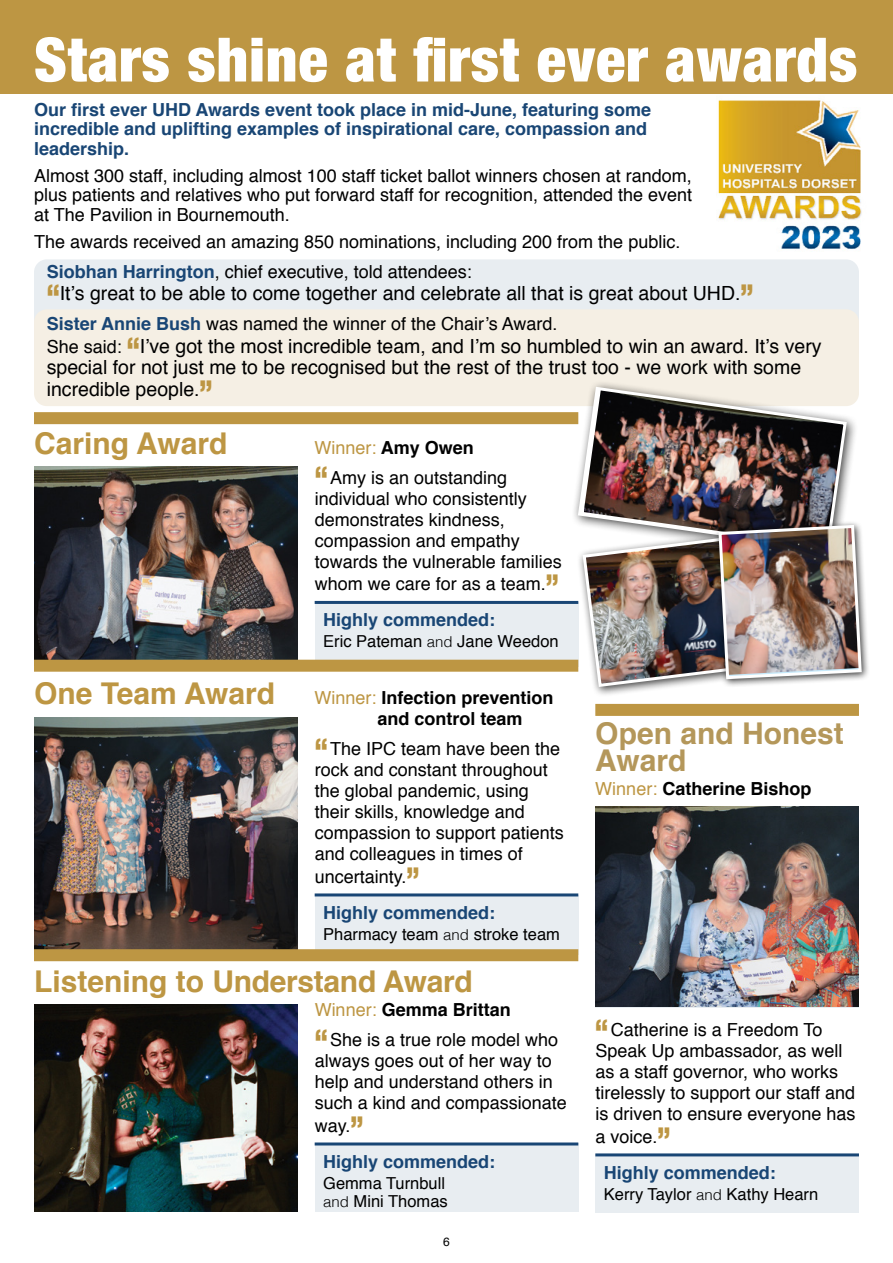
<style>
.page{position:relative;width:893px;height:1263px;background:#fff}
.page>*{position:absolute;margin:0;border:0;box-sizing:border-box;transform-origin:0 0}
.t1{font:900 condensed 61.2px "Helvetica Neue";letter-spacing:.015em;color:#fff}
.t2{font:700 30px "Helvetica";color:#bd9643}
.t3{font:700 30px/27px "Helvetica";color:#b4975a}
.t4{font:19.5px/21.8px "Helvetica";color:#000}
.t5{font:18px/21.3px "Helvetica";color:#000}
.t6{font:700 18px/19.5px "Helvetica";color:#194675}
.t7{font:700 18px/21px "Helvetica";color:#000}
.t8{font:16.5px/18px "Helvetica";color:#000}
.t9{font:12px "Helvetica";color:#000}
.s1{font-weight:700;color:#194675}
.s2{font-family:"Helvetica Neue";font-weight:900;font-stretch:condensed;font-size:30px;color:#bd9643}
.s3{font-size:18px}
.s4{color:#bd9643}
.s5{font-weight:700}
.s6{font-weight:300;font-size:15px}
.s7{font-weight:400;color:#bd9643}
</style>
<div class="page">
<div style="left:315px;top:1144px;width:263px;height:68px;background:#e8edf1"></div>
<img style="left:34px;top:718px;width:264px;height:231px">
<img style="left:34px;top:466px;width:264px;height:194px">
<img style="left:718px;top:100px;width:144px;height:150px">
<div style="left:0;top:0;width:893px;height:94px;background:#bd9643"></div>
<div style="left:315px;top:602px;width:263px;height:65px;background:#e8edf1"></div>
<div style="left:595px;top:1156px;width:264px;height:56px;background:#e8edf1"></div>
<div style="left:315px;top:895px;width:263px;height:59px;background:#e8edf1"></div>
<div style="left:34px;top:259px;width:825px;height:107px;background:#e8edf1;border-radius:13px"></div>
<div style="left:34px;top:309px;width:825px;height:97px;background:#f5efe4;border-radius:13px"></div>
<div style="left:34px;top:412px;width:544px;height:12px;background:#bd9643"></div>
<hr style="left:315px;top:601px;width:263px;height:3px;background:#194675">
<div style="left:34px;top:660px;width:544px;height:12px;background:#bd9643"></div>
<hr style="left:315px;top:893px;width:263px;height:3px;background:#194675">
<div style="left:34px;top:949px;width:544px;height:12px;background:#bd9643"></div>
<hr style="left:315px;top:1142px;width:263px;height:3px;background:#194675">
<div style="left:595px;top:704px;width:264px;height:12px;background:#bd9643"></div>
<hr style="left:595px;top:1153px;width:264px;height:3px;background:#194675">
<img style="left:595px;top:806px;width:264px;height:200px">
<img style="left:34px;top:1004px;width:264px;height:208px">
<div style="left:571px;top:380px;width:288px;height:183px;background:#000;opacity:.75"></div>
<svg style="left:576px;top:385px;width:272px;height:167px"></svg>
<div style="left:577px;top:531px;width:177px;height:166px;background:#000;opacity:.75"></div>
<div style="left:714px;top:520px;width:156px;height:168px;background:#000;opacity:.75"></div>
<img style="left:580px;top:388px;width:283px;height:301px">
<h1 class="t1" style="left:34px;top:9px;width:825px">Stars shine at first ever awards</h1>
<p class="t6" style="left:34px;top:100px;width:619px">Our first ever UHD Awards event took place in mid-June, featuring some incredible and uplifting examples of inspirational care, compassion and leadership.</p>
<p class="t5" style="left:34px;top:166px;width:660px;line-height:19.5px;text-align:justify">Almost 300 staff, including almost 100 staff ticket ballot winners chosen at random, plus patients and relatives who put forward staff for recognition, attended the event at The Pavilion in Bournemouth.</p>
<p class="t5" style="left:47px;top:227px;width:635px;line-height:30px;text-indent:-13px">The awards received an amazing 850 nominations, including 200 from the public.<br><span class="s1">Siobhan Harrington</span>, chief executive, told attendees:</p>
<p class="t4" style="left:47px;top:283px;width:708px"><span class="s2">“</span>It’s great to be able to come together and celebrate all that is great about UHD.<span class="s2">”</span></p>
<p class="t5" style="left:47px;top:314px;width:512px"><span class="s1">Sister Annie Bush</span> was named the winner of the Chair’s Award.</p>
<p class="t4" style="left:47px;top:335px;width:776px"><span class="s3">She said:</span> <span class="s2">“</span>I’ve got the most incredible team, and I’m so humbled to win an award. It’s very special for not just me to be recognised but the rest of the trust too - we work with some incredible people.<span class="s2">”</span></p>
<h2 class="t2" style="left:34px;top:419px;width:195px">Caring Award</h2>
<p class="t5" style="left:315px;top:433px;width:194px;line-height:30px"><span class="s4">Winner:</span> <span class="s5">Amy Owen </span><span class="s2">“</span>Amy is an outstanding</p>
<p class="t5" style="left:315px;top:488px;width:249px">individual who consistently demonstrates kindness, compassion and empathy towards the vulnerable families whom we care for as a team.<span class="s2">”</span></p>
<p class="t6" style="left:323px;top:610px;width:174px">Highly commended:</p>
<p class="t8" style="left:323px;top:633px;width:237px">Eric Pateman <span class="s6">and</span> Jane Weedon</p>
<h2 class="t2" style="left:34px;top:669px;width:243px">One Team Award</h2>
<p class="t7" style="left:378px;top:688px;width:178px;text-indent:-63px"><span class="s7">Winner:</span> Infection prevention and control team</p>
<p class="t5" style="left:315px;top:739px;width:251px"><span class="s2">“</span>The IPC team have been the rock and constant throughout the global pandemic, using their skills, knowledge and compassion to support patients and colleagues in times of uncertainty.<span class="s2">”</span></p>
<p class="t6" style="left:323px;top:903px;width:174px">Highly commended:</p>
<p class="t8" style="left:323px;top:925px;width:238px">Pharmacy team <span class="s6">and</span> stroke team</p>
<h2 class="t2" style="left:34px;top:957px;width:440px">Listening to Understand Award</h2>
<p class="t5" style="left:315px;top:995px;width:245px;line-height:30px"><span class="s4">Winner:</span> <span class="s5">Gemma Brittan </span><span class="s2">“</span>She is a true role model who</p>
<p class="t5" style="left:315px;top:1051px;width:254px">always goes out of her way to help and understand others in such a kind and compassionate way.<span class="s2">”</span></p>
<p class="t6" style="left:323px;top:1152px;width:174px">Highly commended:</p>
<p class="t8" style="left:323px;top:1174px;width:126px">Gemma Turnbull <span class="s6">and</span> Mini Thomas</p>
<h2 class="t3" style="left:595px;top:720px;width:250px">Open and Honest<br>Award</h2>
<p class="t7" style="left:595px;top:778px;width:218px"><span class="s7">Winner:</span> Catherine Bishop</p>
<p class="t5" style="left:595px;top:1020px;width:262px"><span class="s2">“</span>Catherine is a Freedom To<br>Speak Up ambassador, as well as a staff governor, who works tirelessly to support our staff and is driven to ensure everyone has a voice.<span class="s2">”</span></p>
<p class="t6" style="left:604px;top:1163px;width:174px">Highly commended:</p>
<p class="t8" style="left:604px;top:1185px;width:216px">Kerry Taylor <span class="s6">and</span> Kathy Hearn</p>
<p class="t9" style="left:443px;top:1233px;width:8px">6</p>
</div>
